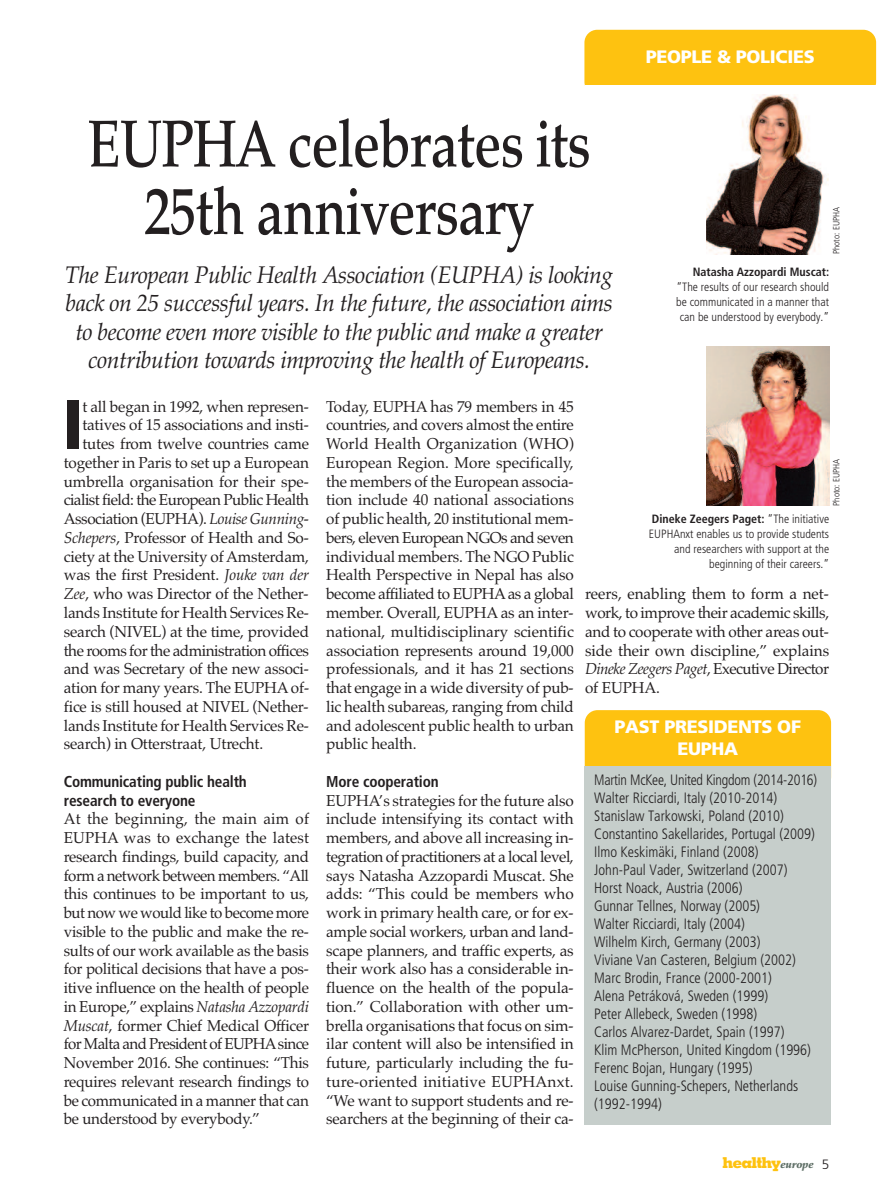
<style>
.page{position:relative;width:893px;height:1191px;background:#fff}
.page>*{position:absolute;margin:0;border:0;box-sizing:border-box;transform-origin:0 0}
.t1{font:900 condensed 69.3px "Frutiger";color:#231f20}
.t2{font:500 66px/67.5px "Palatino";letter-spacing:-.015em;color:#231f20;text-align:center;scale:.8 1}
.t3{font:italic 24px/28.5px "Palatino";letter-spacing:-.02em;color:#231f20;text-align:center;scale:.96 1}
.t4{font:900 18px/21.6px "Frutiger";letter-spacing:-.02em;color:#fff;text-align:center}
.t5{font:15.75px/18.8px "Palatino";letter-spacing:-.01em;color:#231f20;text-align:justify}
.t6{font:15.75px/18.8px "Palatino";letter-spacing:-.01em;color:#231f20;text-align:justify;scale:.96 1}
.t7{font:700 condensed 15.75px/18.8px "Frutiger";letter-spacing:-.01em;color:#231f20}
.t8{font:15.75px "Palatino";letter-spacing:-.035em;color:#231f20}
.t9{font:15.75px "Palatino";letter-spacing:-.03em;color:#231f20}
.t10{font:300 condensed 15px/18px "Frutiger";color:#231f20;scale:.94 1}
.t11{font:800 15px "Memphis";letter-spacing:-.06em;color:#fec210}
.t12{font:300 condensed 12px/15px "Frutiger";color:#231f20;text-align:right}
.t13{font:700 condensed 12px "Frutiger";color:#231f20}
.t14{font:300 condensed 9px "Frutiger";color:#231f20}
.s1{font-style:italic}
.s2{font-weight:700}
.s3{font-family:"Palatino";font-weight:900;font-style:italic;font-size:10.5px;color:#5d6e65}
.s4{font-family:"Frutiger";font-weight:300;font-size:13.5px;color:#231f20}
</style>
<div class="page">
<div style="left:584px;top:30px;width:292px;height:65px;background:#fec210;border-radius:13px"></div>
<div style="left:585px;top:85px;width:292px;height:38px;background:#fff"></div>
<div style="left:585px;top:710px;width:246px;height:80px;background:#fec210;border-radius:13px"></div>
<div style="left:584px;top:766px;width:247px;height:359px;background:#c6cecb"></div>
<img style="left:706px;top:346px;width:123px;height:160px">
<img style="left:706px;top:95px;width:123px;height:159px">
<h2 class="t2" style="left:88px;top:111px;width:630px">EUPHA celebrates its<br>25th anniversary</h2>
<p class="t3" style="left:65px;top:260px;width:572px">The European Public Health Association (EUPHA) is looking back on 25 successful years. In the future, the association aims to become even more visible to the public and make a greater contribution towards improving the health of Europeans.</p>
<p class="t4" style="left:646px;top:46px;width:170px">PEOPLE &amp; POLICIES</p>
<p class="t14" style="left:831px;top:254px;width:49px;rotate:-90deg">Photo: EUPHA</p>
<p class="t13" style="left:693px;top:264px;width:138px">Natasha Azzopardi Muscat:</p>
<p class="t12" style="left:676px;top:279px;width:154px;text-align:justify">“The results of our research should be communicated in a manner that can be understood by everybody.”</p>
<h1 class="t1" style="left:62px;top:383px;width:22px">I</h1>
<p class="t5" style="left:82px;top:397px;width:228px">t all began in 1992, when represen-</p>
<p class="t5" style="left:82px;top:415px;width:228px">tatives of 15 associations and insti-</p>
<p class="t5" style="left:82px;top:434px;width:228px">tutes from twelve countries came</p>
<p class="t5" style="left:64px;top:453px;width:247px">together in Paris to set up a European</p>
<p class="t5" style="left:64px;top:472px;width:247px">umbrella organisation for their spe-</p>
<p class="t8" style="left:64px;top:487px;width:247px">cialist field: the European Public Health</p>
<p class="t5" style="left:64px;top:509px;width:247px">Association (EUPHA). <span class="s1">Louise Gunning-</span></p>
<p class="t5" style="left:64px;top:528px;width:247px"><span class="s1">Schepers</span>, Professor of Health and So-</p>
<p class="t5" style="left:64px;top:547px;width:247px">ciety at the University of Amsterdam,</p>
<p class="t5" style="left:64px;top:565px;width:247px">was the first President. <span class="s1">Jouke van der</span></p>
<p class="t5" style="left:64px;top:584px;width:246px"><span class="s1">Zee</span>, who was Director of the Nether-</p>
<p class="t5" style="left:64px;top:603px;width:247px">lands Institute for Health Services Re-</p>
<p class="t5" style="left:64px;top:622px;width:247px">search (NIVEL) at the time, provided</p>
<p class="t9" style="left:64px;top:637px;width:247px">the rooms for the administration offices</p>
<p class="t5" style="left:64px;top:659px;width:247px">and was Secretary of the new associ-</p>
<p class="t5" style="left:64px;top:678px;width:247px">ation for many years. The EUPHA of-</p>
<p class="t5" style="left:64px;top:697px;width:246px">fice is still housed at NIVEL (Nether-</p>
<p class="t5" style="left:64px;top:715px;width:247px">lands Institute for Health Services Re-</p>
<p class="t5" style="left:64px;top:734px;width:201px">search) in Otterstraat, Utrecht.</p>
<p class="t7" style="left:64px;top:772px;width:185px">Communicating public health research to everyone</p>
<p class="t6" style="left:64px;top:809px;width:257px">At the beginning, the main aim of EUPHA was to exchange the latest research findings, build capacity, and form a network between members. “All this continues to be important to us, but now we would like to become more visible to the public and make the re&shy;sults of our work available as the basis for political decisions that have a pos&shy;itive influence on the health of people in Europe,” explains <span class="s1">Natasha Azzopardi Muscat</span>, former Chief Medical Officer for Malta and President of EUPHAsince November 2016. She continues: “This requires relevant research findings to be communicated in a manner that can be understood by everybody.”</p>
<p class="t5" style="left:326px;top:397px;width:249px">Today, EUPHA has 79 members in 45 countries, and covers almost the entire World Health Organization (WHO)<br>European Region. More specifically, the members of the European associa&shy;tion include 40 national associations of public health, 20 institutional mem&shy;bers, eleven European NGOs and seven individual members. The NGO Public Health Perspective in Nepal has also become affiliated to EUPHAas a global member. Overall, EUPHA as an inter&shy;national, multidisciplinary scientific association represents around 19,000 professionals, and it has 21 sections that engage in a wide diversity of pub&shy;lic health subareas, ranging from child and adolescent public health to urban public health.</p>
<p class="t7" style="left:326px;top:772px;width:114px">More cooperation</p>
<p class="t5" style="left:326px;top:790px;width:249px">EUPHA’s strategies for the future also include intensifying its contact with members, and above all increasing in&shy;tegration of practitioners at a local level, says Natasha Azzopardi Muscat. She adds: “This could be members who work in primary health care, or for ex&shy;ample social workers, urban and land&shy;scape planners, and traffic experts, as their work also has a considerable in&shy;fluence on the health of the popula&shy;tion.” Collaboration with other um&shy;brella organisations that focus on sim&shy;ilar content will also be intensified in future, particularly including the fu&shy;ture-oriented initiative EUPHAnxt. “We want to support students and re&shy;searchers at the beginning of their ca-</p>
<p class="t14" style="left:831px;top:506px;width:49px;rotate:-90deg">Photo: EUPHA</p>
<p class="t12" style="left:649px;top:511px;width:182px"><span class="s2">Dineke Zeegers Paget:</span> “The initiative EUPHAnxt enables us to provide students and researchers with support at the beginning of their careers.”</p>
<p class="t5" style="left:585px;top:584px;width:246px">reers, enabling them to form a net&shy;work, to improve their academic skills, and to cooperate with other areas out&shy;side their own discipline,” explains <span class="s1">Dineke Zeegers Paget</span>, Executive Director of EUPHA.</p>
<p class="t4" style="left:614px;top:715px;width:188px">PAST PRESIDENTS OF<br>EUPHA</p>
<p class="t10" style="left:594px;top:770px;width:239px">Martin McKee, United Kingdom (2014-2016)<br>Walter Ricciardi, Italy (2010-2014)<br>Stanislaw Tarkowski, Poland (2010)<br>Constantino Sakellarides, Portugal (2009)<br>Ilmo Keskimäki, Finland (2008)<br>John-Paul Vader, Switzerland (2007)<br>Horst Noack, Austria (2006)<br>Gunnar Tellnes, Norway (2005)<br>Walter Ricciardi, Italy (2004)<br>Wilhelm Kirch, Germany (2003)<br>Viviane Van Casteren, Belgium (2002)<br>Marc Brodin, France (2000-2001)<br>Alena Petráková, Sweden (1999)<br>Peter Allebeck, Sweden (1998)<br>Carlos Alvarez-Dardet, Spain (1997)<br>Klim McPherson, United Kingdom (1996)<br>Ferenc Bojan, Hungary (1995)<br>Louise Gunning-Schepers, Netherlands (1992-1994)</p>
<p class="t11" style="left:722px;top:1153px;width:108px">healthy<span class="s3">europe</span> <span class="s4">5</span></p>
</div>
